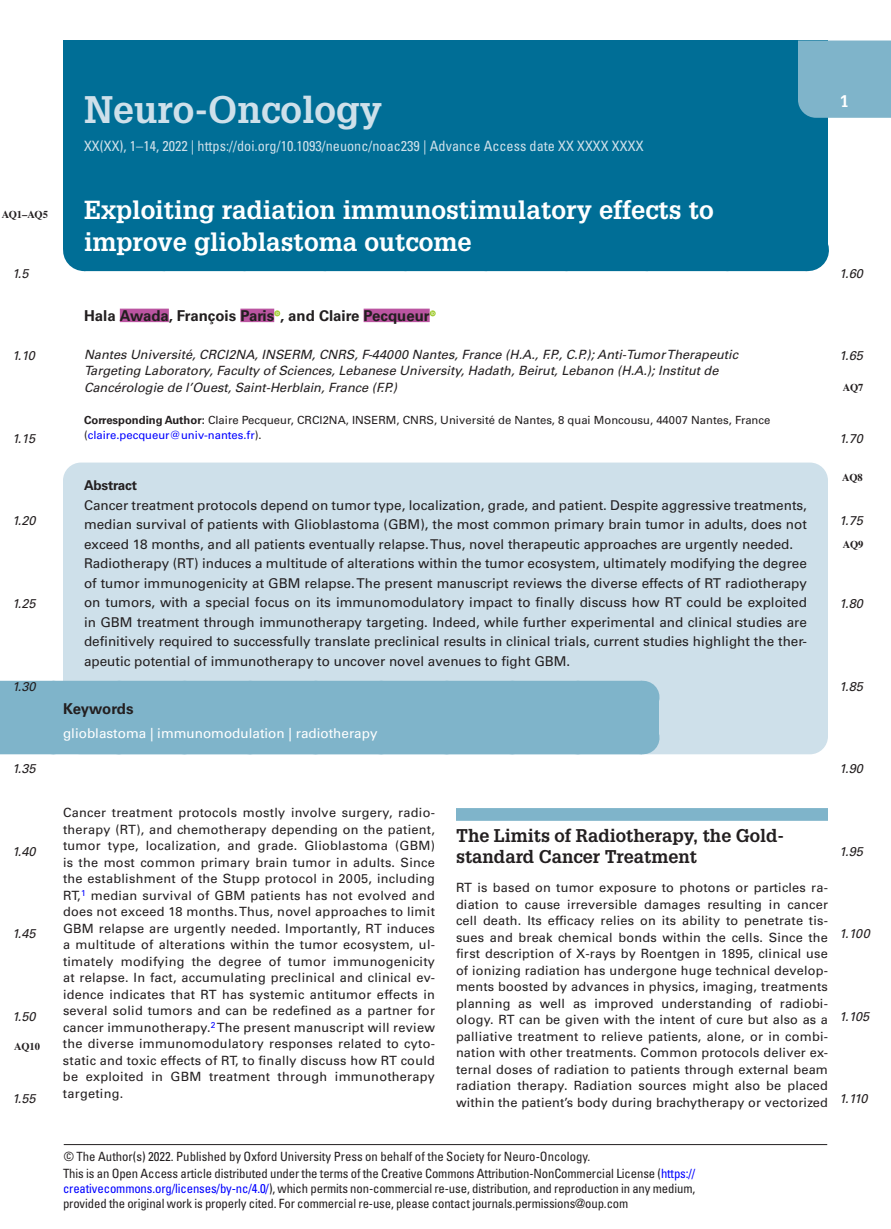
<style>
.page{position:relative;width:891px;height:1229px;background:#fff}
.page>*{position:absolute;margin:0;border:0;box-sizing:border-box;transform-origin:0 0}
.t1{font:700 37.5px "Glypha LT Std";color:#cee0ea}
.t2{font:700 25.5px/31.5px "Glypha LT Std";color:#fff}
.t3{font:700 18px/21px "Glypha LT Std";color:#231f20}
.t4{font:700 16.5px "Glypha LT Std";color:#fff}
.t5{font:700 15px "Univers LT Std";color:#231f20}
.t6{font:condensed 14.25px "Univers LT Std";color:#cee0ea}
.t7{font:13.5px/19.5px "Univers LT Std";color:#231f20}
.t8{font:13.5px "Univers LT Std";color:#fff}
.t9{font:700 13.5px "Univers LT Std";letter-spacing:-.015em;color:#231f20}
.t10{font:12.75px/16.5px "Univers LT Std";letter-spacing:.02em;color:#231f20;text-align:justify}
.t11{font:condensed 12.75px/15px "Univers LT Std";color:#231f20;text-align:justify}
.t12{font:italic 12.75px/16.5px "Univers LT Std";color:#231f20}
.t13{font:11.25px/15px "Univers LT Std";color:#231f20}
.t14{font:700 10.5px "Times LT Std";color:#231f20}
.s1{font-weight:700}
.s2{color:#00f}
</style>
<div class="page">
<div style="left:63px;top:40px;width:765px;height:180px;background:#006e96"></div>
<div style="left:798px;top:40px;width:93px;height:78px;background:#7fb4ca"></div>
<div style="left:63px;top:462px;width:765px;height:292px;background:#cee0ea;border-radius:18px"></div>
<hr style="left:64px;top:1144px;width:763px;height:1px;background:#231f20">
<div style="left:63px;top:216px;width:765px;height:33px;background:#006e96"></div>
<div style="left:84px;top:229px;width:723px;height:42px;background:#006e96"></div>
<hr style="left:807px;top:229px;width:1px;height:42px;background:#006e96">
<div style="left:120px;top:309px;width:49px;height:13px;background:#bb55a1"></div>
<div style="left:240px;top:309px;width:34px;height:13px;background:#bb55a1"></div>
<div style="left:364px;top:309px;width:66px;height:13px;background:#bb55a1"></div>
<div style="left:0;top:681px;width:642px;height:33px;background:#7fb4ca"></div>
<hr style="left:642px;top:681px;width:1px;height:33px;background:#7fb4ca">
<div style="left:0;top:714px;width:659px;height:27px;background:#7fb4ca"></div>
<div style="left:0;top:721px;width:642px;height:33px;background:#7fb4ca"></div>
<hr style="left:642px;top:721px;width:1px;height:33px;background:#7fb4ca">
<svg style="left:274px;top:310px;width:6px;height:6px"></svg>
<svg style="left:430px;top:310px;width:6px;height:6px"></svg>
<div style="left:456px;top:808px;width:372px;height:12px;background:#7fb4ca"></div>
<h1 class="t1" style="left:84px;top:86px;width:299px">Neuro-Oncology</h1>
<p class="t6" style="left:84px;top:137px;width:561px">XX(XX), 1–14, 2022 | https://doi.org/10.1093/neuonc/noac239 | Advance Access date XX XXXX XXXX</p>
<p class="t4" style="left:840px;top:91px;width:11px">1</p>
<p class="t14" style="left:2px;top:209px;width:48px">AQ1–AQ5</p>
<h2 class="t2" style="left:84px;top:194px;width:631px">Exploiting radiation immunostimulatory effects to improve glioblastoma outcome</h2>
<p class="t12" style="left:12px;top:265px;width:18px">1.5</p>
<p class="t12" style="left:839px;top:265px;width:25px">1.60</p>
<p class="t12" style="left:12px;top:348px;width:24px">1.10</p>
<p class="t12" style="left:12px;top:430px;width:25px">1.15</p>
<p class="t12" style="left:12px;top:513px;width:25px">1.20</p>
<p class="t12" style="left:12px;top:595px;width:25px">1.25</p>
<p class="t12" style="left:12px;top:678px;width:25px">1.30</p>
<p class="t5" style="left:84px;top:307px;width:347px">Hala Awada, François Paris , and Claire Pecqueur</p>
<p class="t12" style="left:84px;top:346px;width:656px">Nantes Université, CRCI2NA, INSERM, CNRS, F-44000 Nantes, France (H.A., F.P., C.P.); Anti-Tumor Therapeutic<br>Targeting Laboratory, Faculty of Sciences, Lebanese University, Hadath, Beirut, Lebanon (H.A.); Institut de<br>Cancérologie de l’Ouest, Saint-Herblain, France (F.P.)</p>
<p class="t13" style="left:84px;top:413px;width:688px"><span class="s1">Corresponding Author:</span> Claire Pecqueur, CRCI2NA, INSERM, CNRS, Université de Nantes, 8 quai Moncousu, 44007 Nantes, France (<span class="s2">claire.pecqueur@univ-nantes.fr</span>).</p>
<p class="t9" style="left:84px;top:477px;width:55px">Abstract</p>
<p class="t7" style="left:84px;top:495px;width:725px">Cancer treatment protocols depend on tumor type, localization, grade, and patient. Despite aggressive treatments, median survival of patients with Glioblastoma (GBM), the most common primary brain tumor in adults, does not exceed 18 months, and all patients eventually relapse. Thus, novel therapeutic approaches are urgently needed.<br>Radiotherapy (RT) induces a multitude of alterations within the tumor ecosystem, ultimately modifying the degree of tumor immunogenicity at GBM relapse. The present manuscript reviews the diverse effects of RT radiotherapy on tumors, with a special focus on its immunomodulatory impact to finally discuss how RT could be exploited in GBM treatment through immunotherapy targeting. Indeed, while further experimental and clinical studies are definitively required to successfully translate preclinical results in clinical trials, current studies highlight the ther&shy;apeutic potential of immunotherapy to uncover novel avenues to fight GBM.</p>
<p class="t5" style="left:63px;top:699px;width:72px">Keywords</p>
<p class="t8" style="left:63px;top:725px;width:316px">glioblastoma | immunomodulation | radiotherapy</p>
<p class="t12" style="left:839px;top:348px;width:25px">1.65</p>
<p class="t14" style="left:843px;top:381px;width:22px">AQ7</p>
<p class="t12" style="left:839px;top:430px;width:25px">1.70</p>
<p class="t14" style="left:842px;top:471px;width:22px">AQ8</p>
<p class="t12" style="left:839px;top:513px;width:25px">1.75</p>
<p class="t14" style="left:843px;top:538px;width:22px">AQ9</p>
<p class="t12" style="left:839px;top:595px;width:25px">1.80</p>
<p class="t12" style="left:839px;top:678px;width:25px">1.85</p>
<p class="t12" style="left:12px;top:760px;width:25px">1.35</p>
<p class="t12" style="left:839px;top:760px;width:25px">1.90</p>
<p class="t12" style="left:12px;top:843px;width:25px">1.40</p>
<p class="t12" style="left:12px;top:925px;width:25px">1.45</p>
<p class="t12" style="left:12px;top:1008px;width:25px">1.50</p>
<p class="t14" style="left:14px;top:1039px;width:27px">AQ10</p>
<p class="t12" style="left:12px;top:1090px;width:25px">1.55</p>
<p class="t10" style="left:63px;top:804px;width:374px">Cancer treatment protocols mostly involve surgery, radio&shy;therapy (RT), and chemotherapy depending on the patient, tumor type, localization, and grade. Glioblastoma (GBM) is the most common primary brain tumor in adults. Since the establishment of the Stupp protocol in 2005, including RT,<sup>1</sup> median survival of GBM patients has not evolved and does not exceed 18 months. Thus, novel approaches to limit GBM relapse are urgently needed. Importantly, RT induces a multitude of alterations within the tumor ecosystem, ul&shy;timately modifying the degree of tumor immunogenicity at relapse. In fact, accumulating preclinical and clinical ev&shy;idence indicates that RT has systemic antitumor effects in several solid tumors and can be redefined as a partner for cancer immunotherapy.<sup>2</sup> The present manuscript will review the diverse immunomodulatory responses related to cyto&shy;static and toxic effects of RT, to finally discuss how RT could be exploited in GBM treatment through immunotherapy targeting.</p>
<h3 class="t3" style="left:456px;top:824px;width:330px">The Limits of Radiotherapy, the Gold&shy;standard Cancer Treatment</h3>
<p class="t10" style="left:456px;top:879px;width:374px">RT is based on tumor exposure to photons or particles ra&shy;diation to cause irreversible damages resulting in cancer cell death. Its efficacy relies on its ability to penetrate tis&shy;sues and break chemical bonds within the cells. Since the first description of X-rays by Roentgen in 1895, clinical use of ionizing radiation has undergone huge technical develop&shy;ments boosted by advances in physics, imaging, treatments planning as well as improved understanding of radiobi&shy;ology. RT can be given with the intent of cure but also as a palliative treatment to relieve patients, alone, or in combi&shy;nation with other treatments. Common protocols deliver ex&shy;ternal doses of radiation to patients through external beam radiation therapy. Radiation sources might also be placed within the patient’s body during brachytherapy or vectorized</p>
<p class="t12" style="left:839px;top:843px;width:25px">1.95</p>
<p class="t12" style="left:839px;top:925px;width:32px">1.100</p>
<p class="t12" style="left:839px;top:1008px;width:31px">1.105</p>
<p class="t12" style="left:839px;top:1090px;width:30px">1.110</p>
<p class="t11" style="left:64px;top:1149px;width:528px">© The Author(s) 2022. Published by Oxford University Press on behalf of the Society for Neuro-Oncology.</p>
<p class="t11" style="left:63px;top:1166px;width:634px">This is an Open Access article distributed under the terms of the Creative Commons Attribution-NonCommercial License (<span class="s2">https:// creativecommons.org/licenses/by-nc/4.0/</span>), which permits non-commercial re-use, distribution, and reproduction in any medium, provided the original work is properly cited. For commercial re-use, please contact journals.permissions@oup.com</p>
</div>
